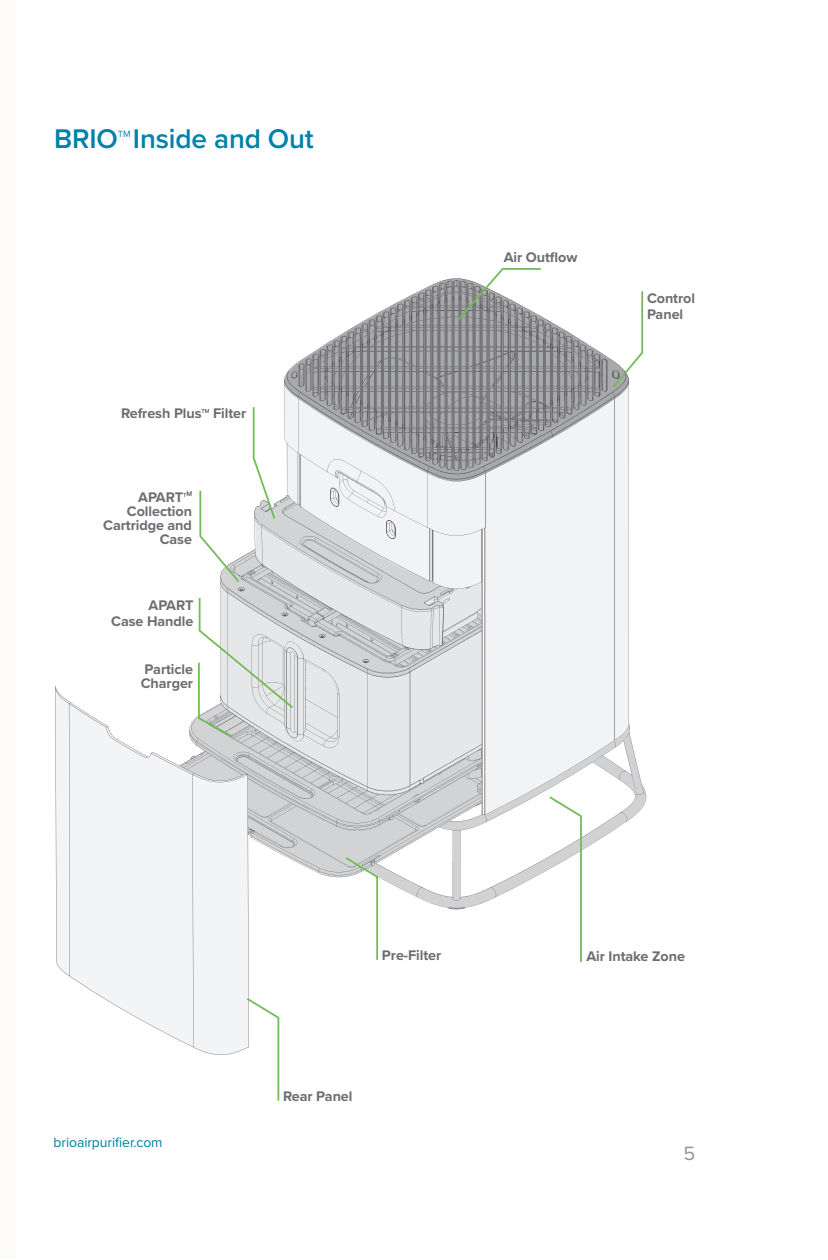
<style>
.page{position:relative;width:828px;height:1260px;background:#fff}
.page>*{position:absolute;margin:0;border:0;box-sizing:border-box;transform-origin:0 0}
.t1{font:600 28px "Proxima Nova";letter-spacing:-.005em;color:#0081ab}
.t2{font:20px "Proxima Nova";color:#939598}
.t3{font:700 14.4px/14px "Proxima Nova";letter-spacing:-.005em;color:#6c6d70}
.t4{font:14px "Proxima Nova";letter-spacing:-.005em;color:#007ca4}
.t5{font:9.4px "Proxima Nova";color:#0081ab}
.t6{font:5.8px "Proxima Nova";color:#231f20}
.s1{font-size:7px}
</style>
<div class="page">
<img style="left:249px;top:278px;width:398px;height:632px">
<svg style="left:55px;top:686px;width:194px;height:369px;fill:#f3f4f6"></svg>
<div style="left:0;top:1px;width:17px;height:1257px;background:#fdfcf8"></div>
<svg style="left:455px;top:268px;width:88px;height:55px"></svg>
<svg style="left:344px;top:855px;width:35px;height:105px"></svg>
<svg style="left:547px;top:795px;width:36px;height:167px"></svg>
<svg style="left:611px;top:290px;width:33px;height:100px"></svg>
<svg style="left:197px;top:405px;width:285px;height:334px"></svg>
<svg style="left:245px;top:996px;width:35px;height:105px"></svg>
<h1 class="t1" style="left:54px;top:118px;width:65px">BRIO</h1>
<p class="t5" style="left:118px;top:127px;width:14px">TM</p>
<h1 class="t1" style="left:133px;top:118px;width:182px">Inside and Out</h1>
<p class="t3" style="left:121px;top:406px;width:82px">Refresh Plus</p>
<p class="t6" style="left:202px;top:407px;width:10px">TM</p>
<p class="t3" style="left:213px;top:406px;width:35px">Filter</p>
<p class="t3" style="left:138px;top:490px;width:46px">APART</p>
<p class="t6" style="left:183px;top:491px;width:10px">T<span class="s1">M</span></p>
<p class="t3" style="left:103px;top:504px;width:90px;text-align:right">Collection<br>Cartridge and<br>Case</p>
<p class="t3" style="left:111px;top:597px;width:84px;line-height:16.2px;text-align:right">APART<br>Case Handle</p>
<p class="t3" style="left:141px;top:662px;width:54px">Particle<br>Charger</p>
<p class="t3" style="left:504px;top:250px;width:75px">Air Outflow</p>
<p class="t3" style="left:647px;top:290px;width:50px;line-height:16.2px">Control<br>Panel</p>
<p class="t4" style="left:53px;top:1132px;width:111px">brioairpurifier.com</p>
<p class="t3" style="left:382px;top:948px;width:61px">Pre-Filter</p>
<p class="t3" style="left:587px;top:949px;width:100px">Air Intake Zone</p>
<p class="t3" style="left:283px;top:1089px;width:71px">Rear Panel</p>
<h2 class="t2" style="left:683px;top:1138px;width:13px">5</h2>
</div>
